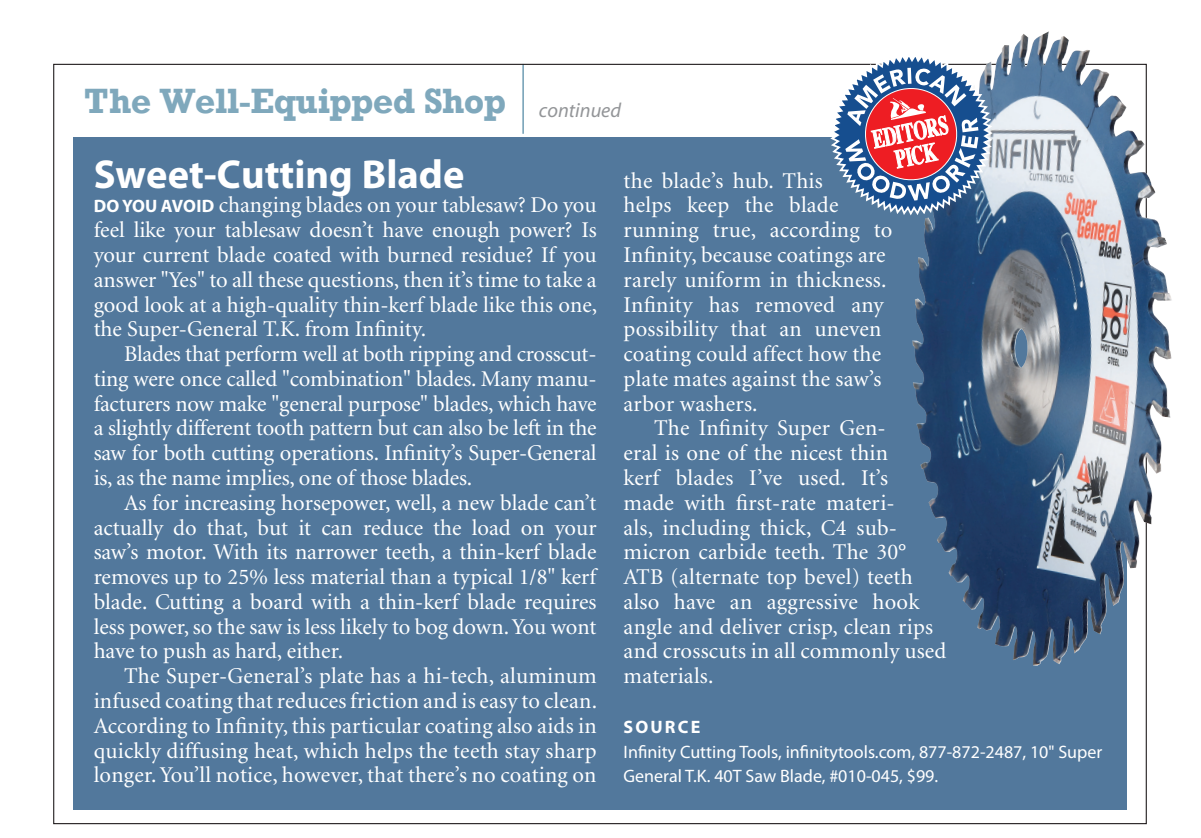
<style>
.page{position:relative;width:1201px;height:838px;background:#fff}
.page>*{position:absolute;margin:0;border:0;box-sizing:border-box;transform-origin:0 0}
.t1{font:700 40.5px "Myriad Pro";color:#fff}
.t2{font:700 36px "Rockwell";letter-spacing:-.02em;color:#7fa8bc}
.t3{font:22.5px/24.8px "Minion";letter-spacing:.01em;color:#fff;text-align:justify}
.t4{font:18px/24.8px "Myriad Pro";color:#fff}
.t5{font:700 18px "Myriad Pro";letter-spacing:.12em;color:#fff}
.s1{font-family:"Myriad Pro";font-weight:700;font-size:18px}
</style>
<div class="page">
<div style="left:73px;top:138px;width:1053px;height:671px;background:#52789c"></div>
<hr style="left:522px;top:64px;width:2px;height:70px;background:#7fa8bc">
<img style="left:912px;top:31px;width:250px;height:634px">
<svg style="left:828px;top:51px;width:167px;height:166px"></svg>
<h2 class="t2" style="left:84px;top:79px;width:538px">The Well-Equipped Shop <sub>continued</sub></h2>
<h1 class="t1" style="left:94px;top:158px;width:372px">Sweet-Cutting Blade</h1>
<p class="t3" style="left:94px;top:195px;width:505px"><span class="s1">DO YOU AVOID</span> changing blades on your tablesaw? Do you feel like your tablesaw doesn’t have enough power? Is your current blade coated with burned residue? If you answer "Yes" to all these questions, then it’s time to take a good look at a high-quality thin-kerf blade like this one, the Super-General T.K. from Infinity.</p>
<p class="t3" style="left:94px;top:343px;width:504px;text-indent:30px">Blades that perform well at both ripping and crosscut&shy;ting were once called "combination" blades. Many manu&shy;facturers now make "general purpose" blades, which have a slightly different tooth pattern but can also be left in the saw for both cutting operations. Infinity’s Super-General is, as the name implies, one of those blades.</p>
<p class="t3" style="left:94px;top:492px;width:504px;text-indent:30px">As for increasing horsepower, well, a new blade can’t actually do that, but it can reduce the load on your saw’s motor. With its narrower teeth, a thin-kerf blade removes up to 25% less material than a typical 1/8" kerf blade. Cutting a board with a thin-kerf blade requires less power, so the saw is less likely to bog down. You wont have to push as hard, either.</p>
<p class="t3" style="left:94px;top:665px;width:505px;text-indent:30px">The Super-General’s plate has a hi-tech, aluminum infused coating that reduces friction and is easy to clean.<br>According to Infinity, this particular coating also aids in quickly diffusing heat, which helps the teeth stay sharp longer. You’ll notice, however, that there’s no coating on</p>
<p class="t3" style="left:624px;top:170px;width:270px;text-align:left">the blade’s hub. This<br>helps keep the blade running true, according to<br>Infinity, because coatings are rarely uniform in thickness.<br>Infinity has removed any possibility that an uneven coating could affect how the plate mates against the saw’s arbor washers.</p>
<p class="t3" style="left:624px;top:417px;width:324px;text-align:left;text-indent:30px">The Infinity Super Gen-<br>eral is one of the nicest thin<br>kerf blades I’ve used. It’s<br>made with first-rate materi-<br>als, including thick, C4 sub&shy;micron carbide teeth. The 30°<br>ATB (alternate top bevel) teeth also have an aggressive hook angle and deliver crisp, clean rips and crosscuts in all commonly used materials.</p>
<p class="t5" style="left:624px;top:719px;width:78px">SOURCE</p>
<p class="t4" style="left:624px;top:740px;width:480px">Infinity Cutting Tools, infinitytools.com, 877-872-2487, 10" Super<br>General T.K. 40T Saw Blade, #010-045, $99.</p>
</div>
